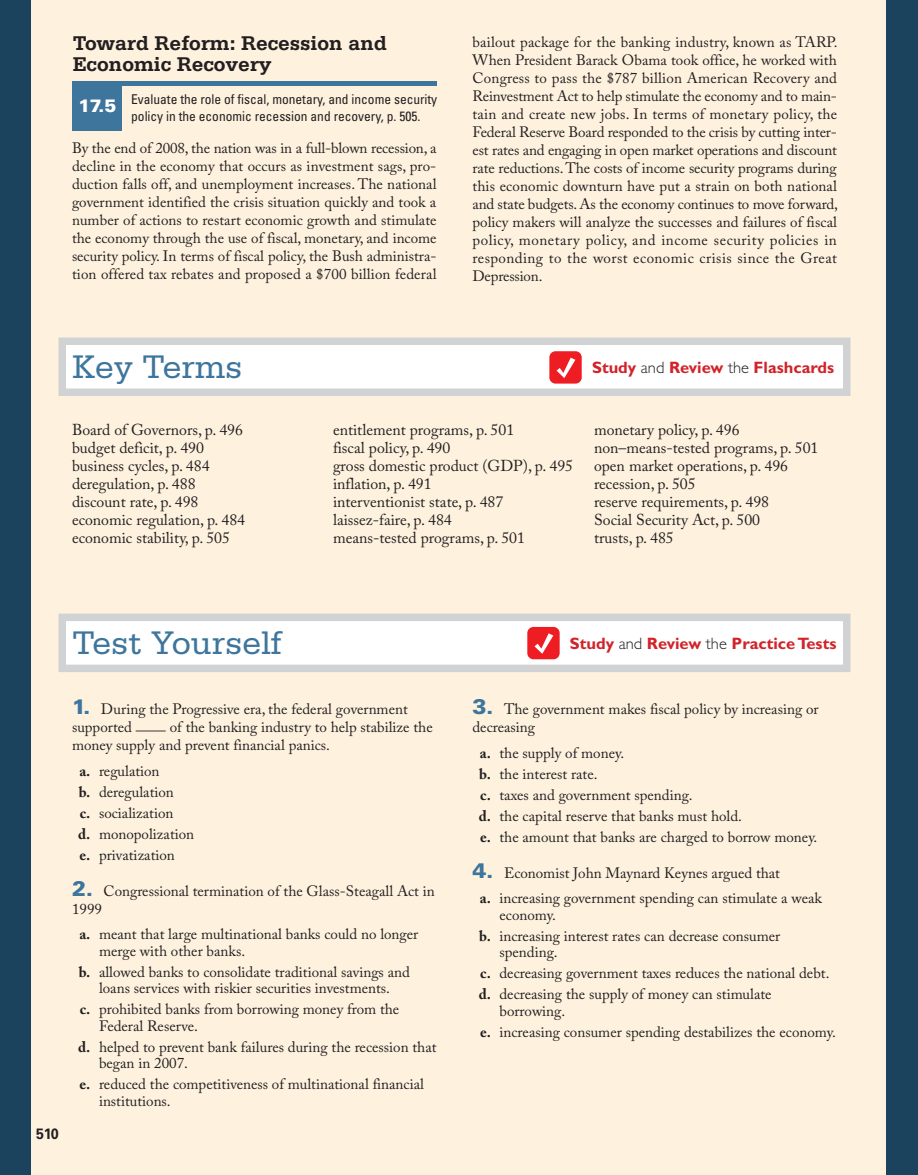
<style>
.page{position:relative;width:918px;height:1175px;background:#fff}
.page>*{position:absolute;margin:0;border:0;box-sizing:border-box;transform-origin:0 0}
.t1{font:34.5px "Serifa Std";letter-spacing:-.005em;color:#3e759c}
.t2{font:700 21px/21px "Serifa Std";letter-spacing:-.005em;color:#231f20}
.t3{font:900 18px "Univers LT Std";color:#fff}
.t4{font:700 16.5px "Gill Sans Std";color:#d1232a}
.t5{font:15.75px/18px "Adobe Caslon Pro";color:#231f20}
.t6{font:15px/18px "Adobe Caslon Pro";color:#231f20}
.t7{font:700 15px "Univers LT Std";color:#231f20;scale:.95 1}
.t8{font:condensed 13.5px/16.5px "Univers LT Std";letter-spacing:-.005em;color:#231f20}
.s1{font-weight:300;color:#231f20}
.s2{font-family:"Univers LT Std";font-weight:900;font-size:21px;color:#3e759c}
.s3{font-weight:700}
</style>
<div class="page">
<div style="left:0;top:0;width:918px;height:1174px;background:#fef2df"></div>
<div style="left:0;top:0;width:32px;height:1174px;background:#1b435d"></div>
<div style="left:886px;top:0;width:32px;height:1174px;background:#1b435d"></div>
<div style="left:58px;top:613px;width:792px;height:59px;background:#fff;border:8px solid #d1d2d4"></div>
<div style="left:58px;top:337px;width:792px;height:59px;background:#fff;border:8px solid #d1d2d4"></div>
<div style="left:73px;top:81px;width:49px;height:49px;background:#3e759c"></div>
<div style="left:73px;top:81px;width:364px;height:5px;background:#3e759c"></div>
<div style="left:549px;top:351px;width:33px;height:32px;background:#ee1d23;border-radius:6px"></div>
<svg style="left:557px;top:358px;width:18px;height:20px"></svg>
<div style="left:527px;top:627px;width:33px;height:32px;background:#ee1d23;border-radius:6px"></div>
<svg style="left:535px;top:633px;width:18px;height:21px"></svg>
<h2 class="t2" style="left:73px;top:32px;width:316px">Toward Reform: Recession and<br>Economic Recovery</h2>
<p class="t8" style="left:131px;top:91px;width:308px">Evaluate the role of fiscal, monetary, and income security policy in the economic recession and recovery, p. 505.</p>
<p class="t6" style="left:72px;top:138px;width:366px;text-align:justify">By the end of 2008, the nation was in a full-blown recession, a decline in the economy that occurs as investment sags, pro&shy;duction falls off, and unemployment increases. The national government identified the crisis situation quickly and took a number of actions to restart economic growth and stimulate the economy through the use of fiscal, monetary, and income security policy. In terms of fiscal policy, the Bush administra&shy;tion offered tax rebates and proposed a $700 billion federal</p>
<p class="t3" style="left:79px;top:94px;width:40px">17.5</p>
<h1 class="t1" style="left:72px;top:347px;width:172px">Key Terms</h1>
<p class="t6" style="left:472px;top:33px;width:367px;text-align:justify">bailout package for the banking industry, known as TARP.<br>When President Barack Obama took office, he worked with Congress to pass the $787 billion American Recovery and Reinvestment Act to help stimulate the economy and to main&shy;tain and create new jobs. In terms of monetary policy, the Federal Reserve Board responded to the crisis by cutting inter&shy;est rates and engaging in open market operations and discount rate reductions. The costs of income security programs during this economic downturn have put a strain on both national and state budgets. As the economy continues to move forward, policy makers will analyze the successes and failures of fiscal policy, monetary policy, and income security policies in responding to the worst economic crisis since the Great Depression.</p>
<p class="t4" style="left:592px;top:357px;width:244px">Study <span class="s1">and</span> Review <span class="s1">the</span> Flashcards</p>
<p class="t5" style="left:72px;top:421px;width:175px">Board of Governors, p. 496 budget deficit, p. 490 business cycles, p. 484 deregulation, p. 488 discount rate, p. 498 economic regulation, p. 484 economic stability, p. 505</p>
<p class="t5" style="left:333px;top:421px;width:242px">entitlement programs, p. 501<br>fiscal policy, p. 490<br>gross domestic product (GDP), p. 495 inflation, p. 491<br>interventionist state, p. 487 laissez-faire, p. 484<br>means-tested programs, p. 501</p>
<p class="t5" style="left:594px;top:421px;width:226px">monetary policy, p. 496 non–means-tested programs, p. 501 open market operations, p. 496 recession, p. 505<br>reserve requirements, p. 498<br>Social Security Act, p. 500<br>trusts, p. 485</p>
<h1 class="t1" style="left:72px;top:623px;width:212px">Test Yourself</h1>
<p class="t4" style="left:570px;top:633px;width:268px">Study <span class="s1">and</span> Review <span class="s1">the</span> Practice Tests</p>
<p class="t7" style="left:36px;top:1124px;width:26px">510</p>
<p class="t6" style="left:72px;top:700px;width:362px"><span class="s2">1.</span> During the Progressive era, the federal government supported —— of the banking industry to help stabilize the money supply and prevent financial panics.</p>
<p class="t6" style="left:78px;top:760px;width:118px;line-height:21px"><span class="s3">a.</span> regulation<br><span class="s3">b.</span> deregulation<br><span class="s3">c.</span> socialization<br><span class="s3">d.</span> monopolization <span class="s3">e.</span> privatization</p>
<p class="t6" style="left:72px;top:881px;width:364px"><span class="s2">2.</span> Congressional termination of the Glass-Steagall Act in<br>1999</p>
<p class="t6" style="left:99px;top:926px;width:321px;line-height:16.5px;text-indent:-20px"><span class="s3">a.</span> meant that large multinational banks could no longer merge with other banks.</p>
<p class="t6" style="left:79px;top:963px;width:333px;line-height:16.5px;text-align:center"><span class="s3">b.</span> allowed banks to consolidate traditional savings and loans services with riskier securities investments.</p>
<p class="t6" style="left:99px;top:1001px;width:302px;line-height:16.5px;text-indent:-19px"><span class="s3">c.</span> prohibited banks from borrowing money from the<br>Federal Reserve.</p>
<p class="t6" style="left:99px;top:1038px;width:339px;line-height:16.5px;text-indent:-21px"><span class="s3">d.</span> helped to prevent bank failures during the recession that began in 2007.</p>
<p class="t6" style="left:99px;top:1076px;width:326px;line-height:16.5px;text-indent:-19px"><span class="s3">e.</span> reduced the competitiveness of multinational financial institutions.</p>
<p class="t6" style="left:472px;top:700px;width:348px"><span class="s2">3.</span> The government makes fiscal policy by increasing or decreasing</p>
<p class="t6" style="left:479px;top:742px;width:340px;line-height:21px"><span class="s3">a.</span> the supply of money.<br><span class="s3">b.</span> the interest rate.<br><span class="s3">c.</span> taxes and government spending.<br><span class="s3">d.</span> the capital reserve that banks must hold.<br><span class="s3">e.</span> the amount that banks are charged to borrow money.</p>
<p class="t6" style="left:480px;top:860px;width:344px;line-height:25.5px;text-indent:-7px"><span class="s2">4.</span> Economist John Maynard Keynes argued that<br><span class="s3">a.</span> increasing government spending can stimulate a weak</p>
<p class="t6" style="left:479px;top:904px;width:303px;line-height:21px;text-indent:20px">economy.<br><span class="s3">b.</span> increasing interest rates can decrease consumer</p>
<p class="t6" style="left:479px;top:941px;width:352px;line-height:21px;text-indent:21px">spending.<br><span class="s3">c.</span> decreasing government taxes reduces the national debt. <span class="s3">d.</span> decreasing the supply of money can stimulate</p>
<p class="t6" style="left:480px;top:1000px;width:357px;line-height:21px;text-indent:19px">borrowing.<br><span class="s3">e.</span> increasing consumer spending destabilizes the economy.</p>
</div>
